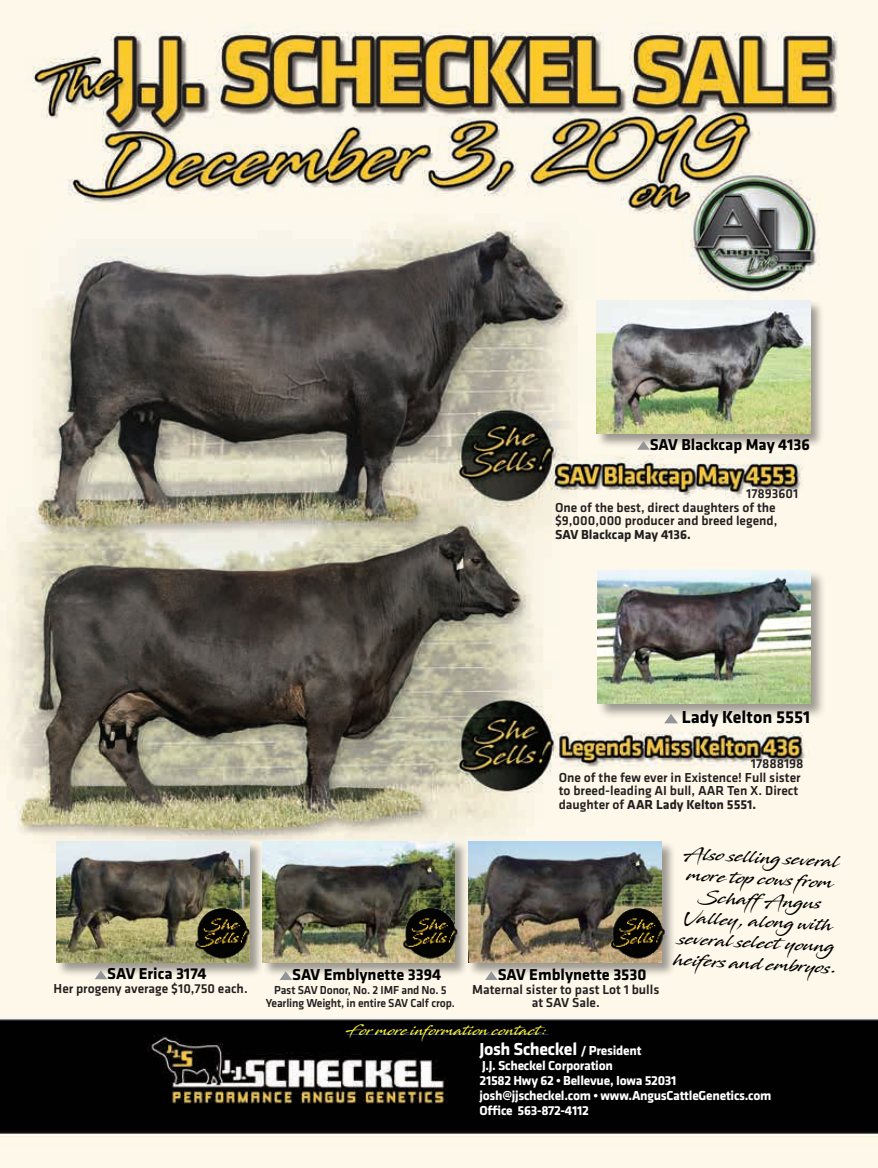
<style>
.page{position:relative;width:878px;height:1168px;background:#fff}
.page>*{position:absolute;margin:0;border:0;box-sizing:border-box;transform-origin:0 0}
.t1{font:700 18px "Klavika";letter-spacing:-.02em;color:#fff}
.t2{font:700 18px "Klavika";color:#000}
.t3{font:16.35px/21.3px "Stingray";color:#000;text-align:center}
.t4{font:700 16.35px "Klavika";color:#000}
.t5{font:500 13.5px/13.5px "Klavika";color:#231f20}
.t6{font:700 13.5px/15px "Klavika";letter-spacing:-.02em;color:#fff}
.t7{font:13.5px "Stingray";color:#f3ec3c}
.t8{font:500 12px/13.5px "Klavika";letter-spacing:-.01em;color:#231f20;text-align:center}
.s1{font-weight:700}
.s2{font-size:13.5px}
</style>
<div class="page">
<img style="left:0;top:0;width:878px;height:1168px">
<hr style="left:347px;top:1034px;width:202px;height:1px;background:#18376a">
<div style="left:596px;top:570px;width:229px;height:149px;background:#231f20;opacity:.44"></div>
<img style="left:597px;top:571px;width:213px;height:133px">
<div style="left:595px;top:300px;width:229px;height:148px;background:#231f20;opacity:.44"></div>
<img style="left:596px;top:301px;width:214px;height:133px">
<div style="left:56px;top:841px;width:208px;height:136px;background:#231f20;opacity:.44"></div>
<img style="left:57px;top:842px;width:193px;height:121px">
<div style="left:262px;top:841px;width:207px;height:136px;background:#231f20;opacity:.44"></div>
<img style="left:263px;top:842px;width:191px;height:121px">
<div style="left:467px;top:841px;width:208px;height:136px;background:#231f20;opacity:.44"></div>
<img style="left:468px;top:842px;width:193px;height:121px">
<svg style="left:664px;top:714px;width:14px;height:9px"></svg>
<svg style="left:637px;top:441px;width:12px;height:9px"></svg>
<svg style="left:95px;top:970px;width:12px;height:9px"></svg>
<svg style="left:279px;top:971px;width:13px;height:9px"></svg>
<svg style="left:485px;top:971px;width:12px;height:9px"></svg>
<img style="left:171px;top:879px;width:106px;height:103px">
<img style="left:378px;top:879px;width:107px;height:103px">
<img style="left:586px;top:879px;width:107px;height:103px">
<p class="t4" style="left:649px;top:435px;width:162px">SAV Blackcap May 4136</p>
<p class="t5" style="left:555px;top:486px;width:244px;text-indent:191px">17893601<br>One of the best, direct daughters of the $9,000,000 producer and breed legend,<br><span class="s1">SAV Blackcap May 4136.</span></p>
<p class="t4" style="left:107px;top:965px;width:101px">SAV Erica 3174</p>
<p class="t5" style="left:54px;top:981px;width:196px">Her progeny average $10,750 each.</p>
<p class="t4" style="left:292px;top:965px;width:151px">SAV Emblynette 3394</p>
<p class="t8" style="left:266px;top:982px;width:191px">Past SAV Donor, No. 2 IMF and No. 5<br>Yearling Weight, in entire SAV Calf crop.</p>
<p class="t2" style="left:681px;top:707px;width:130px">Lady Kelton 5551</p>
<p class="t5" style="left:558px;top:756px;width:246px;text-indent:192px">17888198<br>One of the few ever in Existence! Full sister to breed-leading AI bull, AAR Ten X. Direct daughter of <span class="s1">AAR Lady Kelton 5551.</span></p>
<p class="t3" style="left:681px;top:841px;width:165px;rotate:3deg">Also selling several more top cows from<br>Schaff Angus<br>Valley, along with several select young heifers and embryos.</p>
<p class="t4" style="left:497px;top:965px;width:150px">SAV Emblynette 3530</p>
<p class="t5" style="left:472px;top:982px;width:189px;text-align:center">Maternal sister to past Lot 1 bulls at SAV Sale.</p>
<p class="t7" style="left:347px;top:1021px;width:203px">For more information contact:</p>
<p class="t1" style="left:479px;top:1039px;width:163px">Josh Scheckel <span class="s2">/ President</span></p>
<p class="t6" style="left:479px;top:1058px;width:293px">J.J. Scheckel Corporation<br>21582 Hwy 62 • Bellevue, Iowa 52031 josh@jjscheckel.com • www.AngusCattleGenetics.com Office 563-872-4112</p>
</div>
